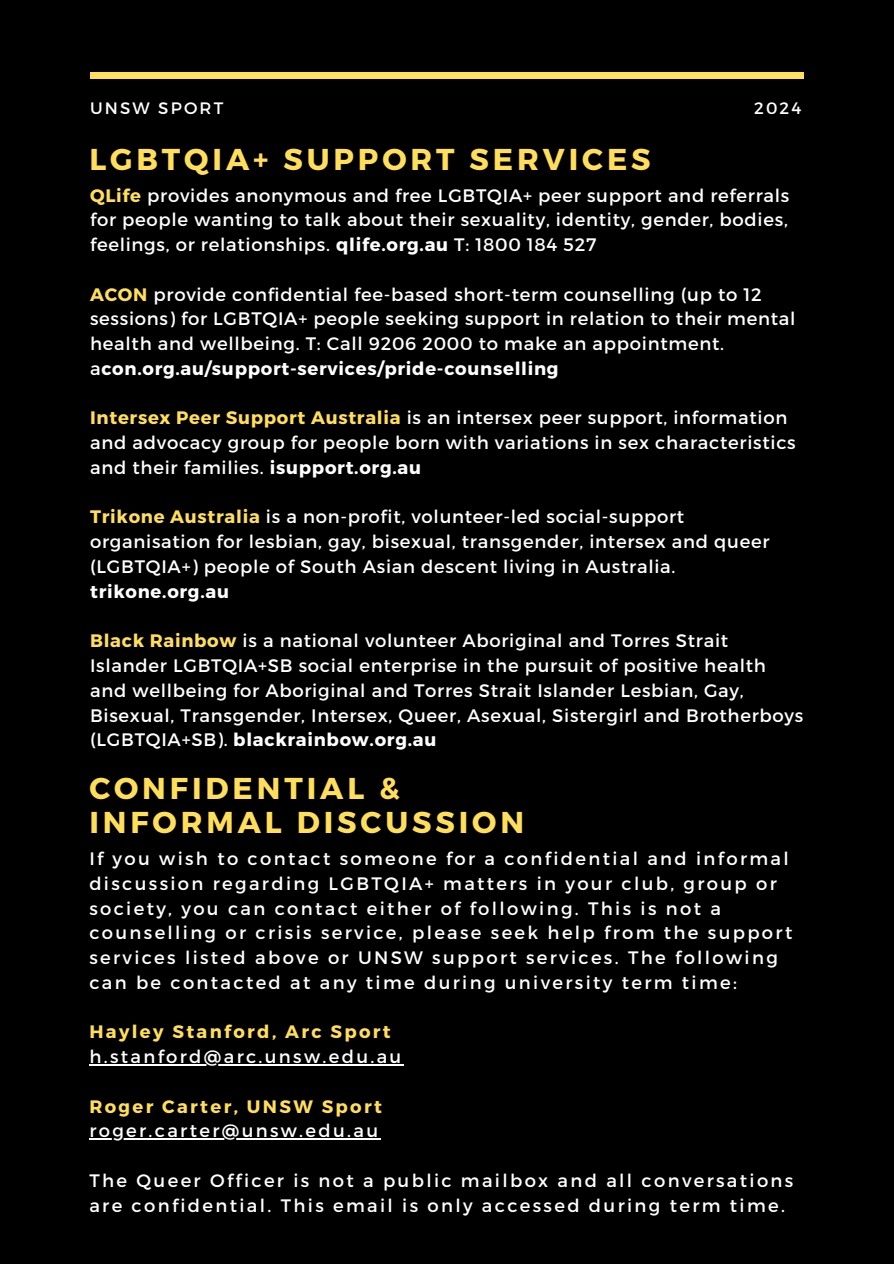
<style>
.page{position:relative;width:894px;height:1264px;background:#fff}
.page>*{position:absolute;margin:0;border:0;box-sizing:border-box;transform-origin:0 0}
.t1{font:700 30.15px/33.8px "Montserrat";letter-spacing:.13em;color:#ffde59}
.t2{font:18px/24.8px "Montserrat";letter-spacing:.04em;color:#fff}
.t3{font:18px/24.8px "Montserrat";letter-spacing:.13em;color:#fff}
.t4{font:700 18px "Montserrat";letter-spacing:.13em;color:#ffde59}
.t5{font:16.5px "Montserrat";letter-spacing:.13em;color:#fff}
.s1{font-weight:700;color:#ffde59}
.s2{font-weight:700}
</style>
<div class="page">
<div style="left:0;top:0;width:893px;height:1263px;background:#000"></div>
<div style="left:90px;top:72px;width:713px;height:6px;background:#ffde59"></div>
<hr style="left:89px;top:1064px;width:314px;height:1px;background:#fff">
<hr style="left:89px;top:1138px;width:291px;height:1px;background:#fff">
<h1 class="t5" style="left:90px;top:97px;width:135px">UNSW SPORT</h1>
<h2 class="t5" style="left:753px;top:97px;width:49px">2024</h2>
<p class="t1" style="left:89px;top:141px;width:562px">LGBTQIA+ SUPPORT SERVICES</p>
<h1 class="t2" style="left:90px;top:182px;width:700px;text-align:justify"><span class="s1">QLife</span> provides anonymous and free LGBTQIA+ peer support and referrals for people wanting to talk about their sexuality, identity, gender, bodies, feelings, or relationships. <span class="s2">qlife.org.au</span> T: 1800 184 527</h1>
<p class="t2" style="left:90px;top:281px;width:706px"><span class="s1">ACON</span> provide confidential fee-based short-term counselling (up to 12 sessions) for LGBTQIA+ people seeking support in relation to their mental health and wellbeing. T: Call 9206 2000 to make an appointment. a<span class="s2">con.org.au/support-services/pride-counselling</span></p>
<p class="t2" style="left:90px;top:405px;width:707px"><span class="s1">Intersex Peer Support Australia</span> is an intersex peer support, information and advocacy group for people born with variations in sex characteristics and their families. <span class="s2">isupport.org.au</span></p>
<p class="t2" style="left:90px;top:504px;width:680px"><span class="s1">Trikone Australia</span> is a non-profit, volunteer-led social-support organisation for lesbian, gay, bisexual, transgender, intersex and queer (LGBTQIA+) people of South Asian descent living in Australia. <span class="s2">trikone.org.au</span></p>
<p class="t2" style="left:90px;top:627px;width:714px"><span class="s1">Black Rainbow</span> is a national volunteer Aboriginal and Torres Strait Islander LGBTQIA+SB social enterprise in the pursuit of positive health and wellbeing for Aboriginal and Torres Strait Islander Lesbian, Gay, Bisexual, Transgender, Intersex, Queer, Asexual, Sistergirl and Brotherboys (LGBTQIA+SB). <span class="s2">blackrainbow.org.au</span></p>
<p class="t1" style="left:89px;top:770px;width:436px">CONFIDENTIAL &amp;<br>INFORMAL DISCUSSION</p>
<p class="t3" style="left:89px;top:845px;width:704px">If you wish to contact someone for a confidential and informal discussion regarding LGBTQIA+ matters in your club, group or society, you can contact either of following. This is not a counselling or crisis service, please seek help from the support services listed above or UNSW support services. The following can be contacted at any time during university term time:</p>
<p class="t4" style="left:89px;top:1020px;width:303px">Hayley Stanford, Arc Sport</p>
<p class="t3" style="left:89px;top:1043px;width:313px">h.stanford@arc.unsw.edu.au</p>
<p class="t4" style="left:89px;top:1094px;width:294px">Roger Carter, UNSW Sport</p>
<p class="t3" style="left:89px;top:1117px;width:290px">roger.carter@unsw.edu.au</p>
<p class="t3" style="left:89px;top:1167px;width:705px">The Queer Officer is not a public mailbox and all conversations are confidential. This email is only accessed during term time.</p>
</div>
